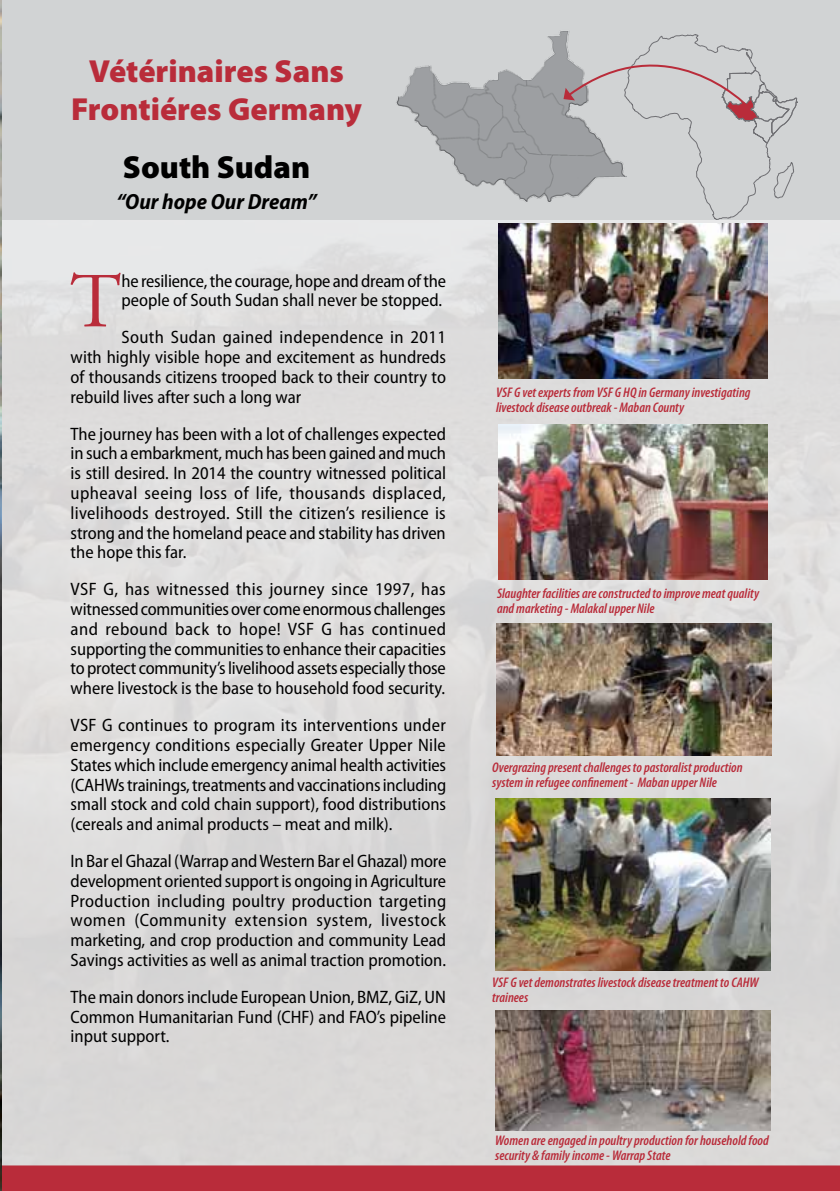
<style>
.page{position:relative;width:840px;height:1191px;background:#fff}
.page>*{position:absolute;margin:0;border:0;box-sizing:border-box;transform-origin:0 0}
.t1{font:77.8px "Adobe Garamond Pro";color:#b92c3a}
.t2{font:900 32px/38.4px "Myriad Pro";color:#b92c3a;text-align:center}
.t3{font:900 32px "Myriad Pro";color:#000}
.t4{font:italic 700 semi-condensed 22px "Myriad Pro";color:#000}
.t5{font:semi-condensed 18px/19.8px "Myriad Pro";color:#000;text-align:justify}
.t6{font:italic 600 condensed 14px/15px "Myriad Pro";color:#b92c3a}
</style>
<div class="page">
<img style="left:0;top:0;width:839px;height:1191px">
<div style="left:1px;top:0;width:838px;height:220px;background:#d1d3d4"></div>
<svg style="left:624px;top:142px;width:189px;height:499px"></svg>
<img style="left:498px;top:223px;width:269px;height:155px">
<img style="left:498px;top:424px;width:269px;height:155px">
<div style="left:1px;top:1165px;width:838px;height:26px;background:#b92c3a"></div>
<img style="left:495px;top:623px;width:276px;height:132px">
<img style="left:495px;top:1011px;width:275px;height:119px">
<img style="left:495px;top:799px;width:275px;height:171px">
<img style="left:396px;top:31px;width:230px;height:172px">
<svg style="left:563px;top:31px;width:235px;height:111px"></svg>
<h2 class="t2" style="left:71px;top:52px;width:292px">Vétérinaires Sans<br>Frontiéres Germany</h2>
<h2 class="t3" style="left:123px;top:149px;width:189px">South Sudan</h2>
<p class="t4" style="left:116px;top:190px;width:201px">“Our hope Our Dream”</p>
<h1 class="t1" style="left:70px;top:255px;width:53px">T</h1>
<p class="t5" style="left:121px;top:271px;width:326px">he resilience, the courage, hope and dream of the people of South Sudan shall never be stopped.</p>
<p class="t5" style="left:71px;top:328px;width:377px;text-indent:51px">South Sudan gained independence in 2011 with highly visible hope and excitement as hundreds of thousands citizens trooped back to their country to rebuild lives after such a long war</p>
<p class="t5" style="left:71px;top:424px;width:377px">The journey has been with a lot of challenges expected in such a embarkment, much has been gained and much is still desired. In 2014 the country witnessed political upheaval seeing loss of life, thousands displaced, livelihoods destroyed. Still the citizen’s resilience is strong and the homeland peace and stability has driven the hope this far.</p>
<p class="t5" style="left:71px;top:579px;width:377px">VSF G, has witnessed this journey since 1997, has witnessed communities over come enormous challenges and rebound back to hope! VSF G has continued supporting the communities to enhance their capacities to protect community’s livelihood assets especially those where livestock is the base to household food security.</p>
<p class="t5" style="left:71px;top:715px;width:377px">VSF G continues to program its interventions under emergency conditions especially Greater Upper Nile States which include emergency animal health activities (CAHWs trainings, treatments and vaccinations including small stock and cold chain support), food distributions (cereals and animal products – meat and milk).</p>
<p class="t5" style="left:71px;top:851px;width:377px">In Bar el Ghazal (Warrap and Western Bar el Ghazal) more development oriented support is ongoing in Agriculture Production including poultry production targeting women (Community extension system, livestock marketing, and crop production and community Lead Savings activities as well as animal traction promotion.</p>
<p class="t5" style="left:71px;top:987px;width:377px">The main donors include European Union, BMZ, GiZ, UN Common Humanitarian Fund (CHF) and FAO’s pipeline input support.</p>
<p class="t6" style="left:495px;top:385px;width:256px">VSF G vet experts from VSF G HQ in Germany investigating livestock disease outbreak - Maban County</p>
<p class="t6" style="left:496px;top:586px;width:263px">Slaughter facilities are constructed to improve meat quality and marketing - Malakal upper Nile</p>
<p class="t6" style="left:492px;top:760px;width:252px">Overgrazing present challenges to pastoralist production system in refugee confinement - Maban upper Nile</p>
<p class="t6" style="left:492px;top:975px;width:268px">VSF G vet demonstrates livestock disease treatment to CAHW trainees</p>
<p class="t6" style="left:495px;top:1133px;width:275px">Women are engaged in poultry production for household food security &amp; family income - Warrap State</p>
</div>
